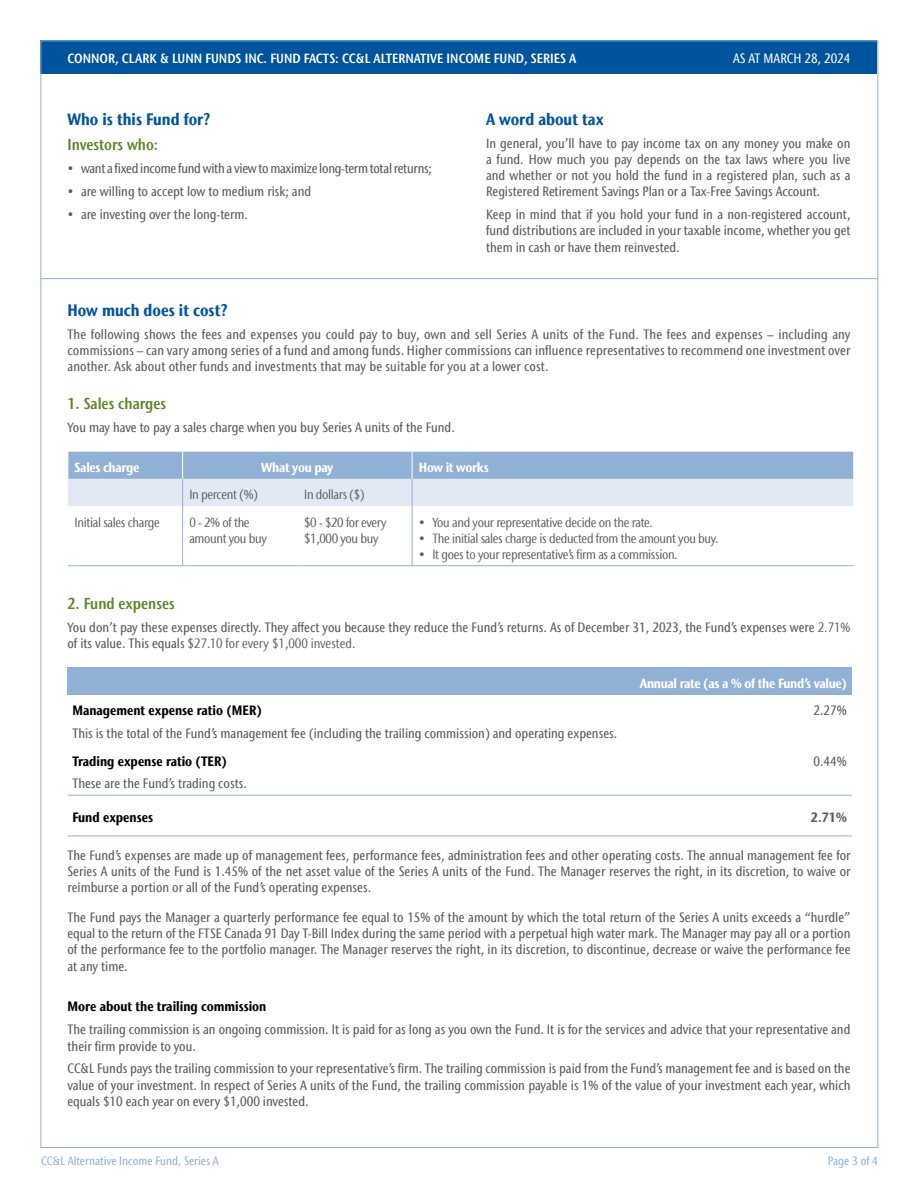
<style>
.page{position:relative;width:918px;height:1188px;background:#fff}
.page>*{position:absolute;margin:0;border:0;box-sizing:border-box;transform-origin:0 0}
.t1{font:700 condensed 16.5px "Stone Sans IIITC Com";color:#00549e}
.t2{font:600 condensed 15.75px "Stone Sans IIITC Com";color:#5c8727}
.t3{font:500 condensed 13.5px/16.2px "Stone Sans IIITC Com";color:#58595b;text-align:justify}
.t4{font:700 condensed 13.5px "Stone Sans IIITC Com";color:#000}
.t5{font:500 condensed 13.5px "Stone Sans IIITC Com";letter-spacing:-.02em;color:#58595b}
.t6{font:500 condensed 13.5px "Stone Sans IIITC Com";color:#fff}
.t7{font:700 condensed 13.5px "Stone Sans IIITC Com";color:#58595b}
.t8{font:condensed 13.2px/16.2px "Stone Sans IIITC Com";letter-spacing:-.025em;color:#58595b}
.t9{font:600 condensed 13.2px "Stone Sans IIITC Com";color:#fff}
.t10{font:700 condensed 13.2px "Stone Sans IIITC Com";letter-spacing:-.025em;color:#fff}
.t11{font:500 condensed 12px "Stone Sans IIITC Com";color:#91b0d5}
.s1{font-weight:400}
</style>
<div class="page">
<div style="left:40px;top:40px;width:838px;height:34px;background:#00549e"></div>
<hr style="left:40px;top:278px;width:419px;height:1px;background:#91b0d5">
<hr style="left:459px;top:278px;width:419px;height:1px;background:#91b0d5">
<hr style="left:182px;top:506px;width:1px;height:59px;background:#91b0d5">
<hr style="left:412px;top:506px;width:1px;height:59px;background:#91b0d5">
<hr style="left:68px;top:565px;width:115px;height:1px;background:#91b0d5">
<hr style="left:183px;top:565px;width:114px;height:1px;background:#91b0d5">
<hr style="left:297px;top:565px;width:115px;height:1px;background:#91b0d5">
<hr style="left:412px;top:565px;width:441px;height:1px;background:#91b0d5">
<svg style="left:68px;top:452px;width:785px;height:54px;background:#bacce4"></svg>
<div style="left:68px;top:668px;width:784px;height:27px;background:#91b0d5"></div>
<hr style="left:68px;top:795px;width:570px;height:1px;background:#91b0d5">
<hr style="left:638px;top:795px;width:214px;height:1px;background:#91b0d5">
<hr style="left:68px;top:836px;width:570px;height:1px;background:#91b0d5">
<hr style="left:638px;top:836px;width:214px;height:1px;background:#91b0d5">
<p class="t9" style="left:68px;top:50px;width:510px">CONNOR, CLARK &amp; LUNN FUNDS INC. FUND FACTS: CC&amp;L ALTERNATIVE INCOME FUND, SERIES A</p>
<p class="t6" style="left:733px;top:50px;width:119px">AS AT MARCH 28, 2024</p>
<p class="t1" style="left:68px;top:108px;width:145px">Who is this Fund for?</p>
<p class="t2" style="left:68px;top:135px;width:92px">Investors who:</p>
<p class="t5" style="left:68px;top:160px;width:366px">• want a fixed income fund with a view to maximize long-term total returns;</p>
<p class="t3" style="left:68px;top:183px;width:245px">• are willing to accept low to medium risk; and</p>
<p class="t3" style="left:68px;top:206px;width:182px">• are investing over the long-term.</p>
<p class="t1" style="left:486px;top:108px;width:119px">A word about tax</p>
<p class="t3" style="left:486px;top:135px;width:366px">In general, you’ll have to pay income tax on any money you make on a fund. How much you pay depends on the tax laws where you live and whether or not you hold the fund in a registered plan, such as a Registered Retirement Savings Plan or a Tax-Free Savings Account.</p>
<p class="t3" style="left:486px;top:206px;width:366px">Keep in mind that if you hold your fund in a non-registered account, fund distributions are included in your taxable income, whether you get them in cash or have them reinvested.</p>
<p class="t1" style="left:68px;top:299px;width:162px">How much does it cost?</p>
<p class="t3" style="left:68px;top:326px;width:785px">The following shows the fees and expenses you could pay to buy, own and sell Series A units of the Fund. The fees and expenses – including any commissions – can vary among series of a fund and among funds. Higher commissions can influence representatives to recommend one investment over another. Ask about other funds and investments that may be suitable for you at a lower cost.</p>
<p class="t2" style="left:68px;top:394px;width:100px">1. Sales charges</p>
<p class="t3" style="left:68px;top:419px;width:389px">You may have to pay a sales charge when you buy Series A units of the Fund.</p>
<p class="t10" style="left:75px;top:459px;width:66px">Sales charge</p>
<p class="t10" style="left:261px;top:459px;width:74px">What you pay</p>
<p class="t10" style="left:419px;top:459px;width:71px">How it works</p>
<p class="t8" style="left:189px;top:487px;width:70px">In percent (%)</p>
<p class="t8" style="left:304px;top:487px;width:62px">In dollars ($)</p>
<p class="t8" style="left:75px;top:514px;width:87px">Initial sales charge</p>
<p class="t8" style="left:189px;top:514px;width:79px">0 - 2% of the amount you buy</p>
<p class="t8" style="left:304px;top:514px;width:84px">$0 - $20 for every $1,000 you buy</p>
<p class="t8" style="left:419px;top:514px;width:236px">• You and your representative decide on the rate.</p>
<p class="t8" style="left:419px;top:530px;width:301px">• The initial sales charge is deducted from the amount you buy.</p>
<p class="t8" style="left:419px;top:546px;width:260px">• It goes to your representative’s firm as a commission.</p>
<p class="t2" style="left:68px;top:594px;width:109px">2. Fund expenses</p>
<p class="t3" style="left:68px;top:619px;width:785px">You don’t pay these expenses directly. They affect you because they reduce the Fund’s returns. As of December 31, 2023, the Fund’s expenses were <span class="s1">2.71% </span>of its value. This equals $<span class="s1">27.10 for every $1,000 invested.</span></p>
<p class="t10" style="left:640px;top:675px;width:208px">Annual rate (as a % of the Fund’s value)</p>
<p class="t4" style="left:72px;top:702px;width:191px">Management expense ratio (MER)</p>
<p class="t3" style="left:72px;top:725px;width:546px">This is the total of the Fund’s management fee (including the trailing commission) and operating expenses.</p>
<p class="t3" style="left:814px;top:702px;width:35px">2.27%</p>
<p class="t4" style="left:72px;top:752px;width:156px">Trading expense ratio (TER)</p>
<p class="t3" style="left:72px;top:776px;width:176px">These are the Fund’s trading costs.</p>
<p class="t3" style="left:814px;top:753px;width:35px">0.44%</p>
<p class="t4" style="left:72px;top:809px;width:82px">Fund expenses</p>
<p class="t7" style="left:811px;top:809px;width:38px">2.71%</p>
<p class="t3" style="left:68px;top:847px;width:785px">The Fund’s expenses are made up of management fees, performance fees, administration fees and other operating costs. The annual management fee for Series A units of the Fund is 1.45% of the net asset value of the Series A units of the Fund. The Manager reserves the right, in its discretion, to waive or reimburse a portion or all of the Fund’s operating expenses.</p>
<p class="t3" style="left:68px;top:909px;width:785px">The Fund pays the Manager a quarterly performance fee equal to 15% of the amount by which the total return of the Series A units exceeds a “hurdle” equal to the return of the FTSE Canada 91 Day T-Bill Index during the same period with a perpetual high water mark. The Manager may pay all or a portion of the performance fee to the portfolio manager. The Manager reserves the right, in its discretion, to discontinue, decrease or waive the performance fee at any time.</p>
<p class="t4" style="left:68px;top:998px;width:200px">More about the trailing commission</p>
<p class="t3" style="left:68px;top:1021px;width:784px">The trailing commission is an ongoing commission. It is paid for as long as you own the Fund. It is for the services and advice that your representative and their firm provide to you.</p>
<p class="t3" style="left:68px;top:1061px;width:785px">CC&amp;L Funds pays the trailing commission to your representative’s firm. The trailing commission is paid from the Fund’s management fee and is based on the value of your investment. In respect of Series A units of the Fund, the trailing commission payable is 1% of the value of your investment each year, which equals $10 each year on every $1,000 invested.</p>
<p class="t11" style="left:41px;top:1153px;width:179px">CC&amp;L Alternative Income Fund, Series A</p>
<p class="t11" style="left:828px;top:1153px;width:52px">Page 3 of 4</p>
</div>
